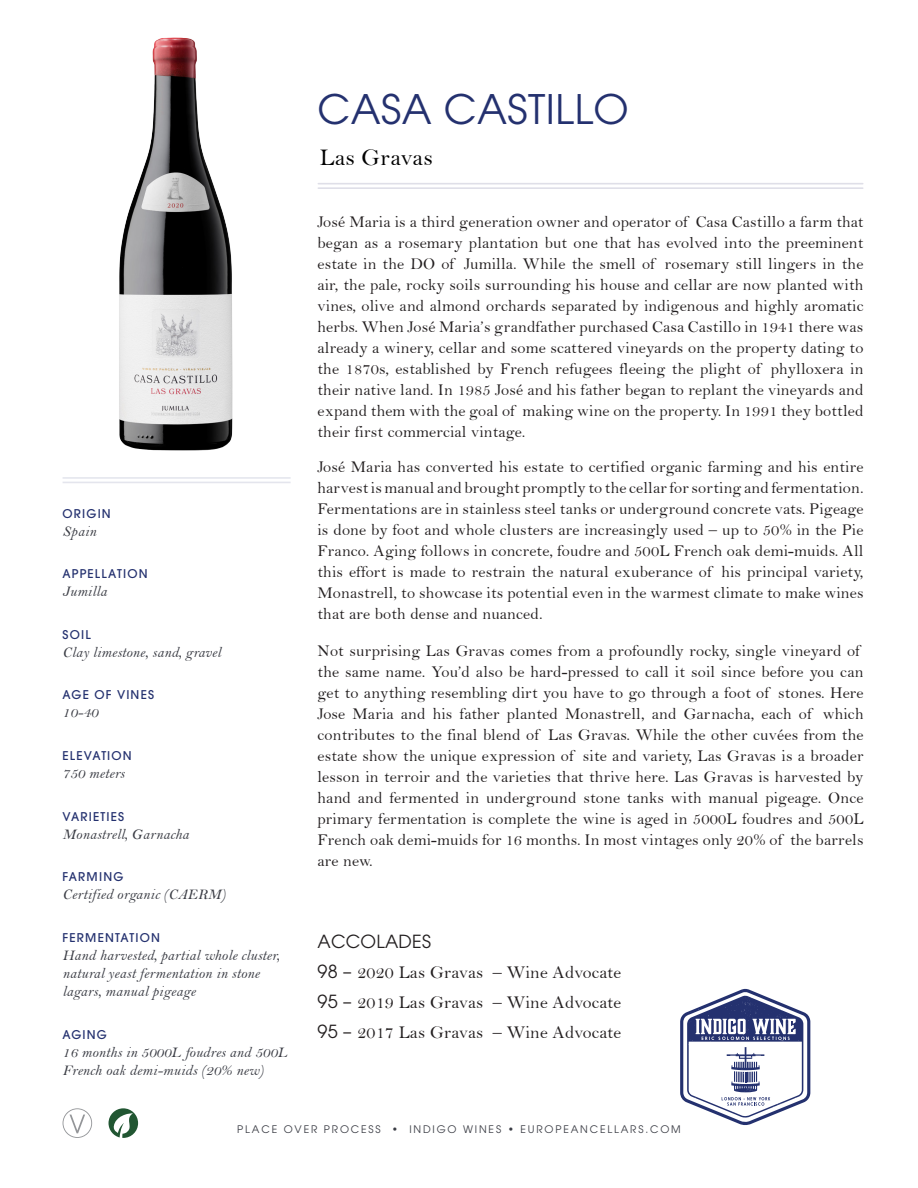
<style>
.page{position:relative;width:918px;height:1188px;background:#fff}
.page>*{position:absolute;margin:0;border:0;box-sizing:border-box;transform-origin:0 0}
.t1{font:40.5px "ITC Avant Garde Pro";letter-spacing:.01em;color:#24316f}
.t2{font:24px "Bell";letter-spacing:.01em;color:#000}
.Rating{font:18px "Bell";letter-spacing:.01em;color:#231f20}
.t3{font:18px "ITC Avant Garde Pro";letter-spacing:.01em;color:#231f20}
.Bio_text{font:16.5px/21px "Bell";letter-spacing:.01em;color:#231f20;text-align:justify}
.Spec_Answer{font:15px/18px "Bell MT Italic";letter-spacing:.01em;color:#3a3c44}
.Spec_Category{font:500 12px "ITC Avant Garde Pro";letter-spacing:.1em;color:#24316f}
.t4{font:10.35px "ITC Avant Garde Pro";letter-spacing:.175em;color:#3a3c44}
.s1{font-family:"ITC Avant Garde Pro"}
</style>
<div class="page">
<hr style="left:318px;top:183px;width:545px;height:2px;background:#807ea4">
<hr style="left:318px;top:187px;width:545px;height:2px;background:#807ea4">
<hr style="left:63px;top:482px;width:228px;height:1px;background:#24316f">
<hr style="left:63px;top:477px;width:228px;height:2px;background:#24316f">
<svg style="left:680px;top:989px;width:131px;height:136px"></svg>
<img style="left:63px;top:37px;width:228px;height:441px">
<svg style="left:109px;top:1108px;width:29px;height:30px"></svg>
<svg style="left:63px;top:1108px;width:29px;height:30px"></svg>
<h1 class="t1" style="left:317px;top:84px;width:313px">CASA CASTILLO</h1>
<p class="Spec_Category" style="left:63px;top:506px;width:50px">ORIGIN</p>
<p class="Spec_Answer" style="left:63px;top:522px;width:35px">Spain</p>
<p class="Spec_Category" style="left:63px;top:566px;width:86px">APPELLATION</p>
<p class="Spec_Answer" style="left:63px;top:582px;width:46px">Jumilla</p>
<p class="Spec_Category" style="left:63px;top:627px;width:30px">SOIL</p>
<p class="Spec_Answer" style="left:63px;top:643px;width:160px">Clay limestone, sand, gravel</p>
<p class="Spec_Category" style="left:63px;top:687px;width:93px">AGE OF VINES</p>
<p class="Spec_Answer" style="left:63px;top:704px;width:37px">10-40</p>
<p class="Spec_Category" style="left:63px;top:748px;width:71px">ELEVATION</p>
<p class="Spec_Answer" style="left:63px;top:764px;width:64px">750 meters</p>
<p class="Spec_Category" style="left:63px;top:809px;width:63px">VARIETIES</p>
<p class="Spec_Answer" style="left:63px;top:825px;width:128px">Monastrell, Garnacha</p>
<p class="Spec_Category" style="left:63px;top:869px;width:62px">FARMING</p>
<p class="Spec_Answer" style="left:63px;top:886px;width:165px">Certified organic (CAERM)</p>
<p class="Spec_Category" style="left:63px;top:930px;width:99px">FERMENTATION</p>
<p class="Spec_Answer" style="left:63px;top:946px;width:219px">Hand harvested, partial whole cluster, natural yeast fermentation in stone lagars, manual pigeage</p>
<p class="Spec_Category" style="left:63px;top:1027px;width:46px">AGING</p>
<p class="Spec_Answer" style="left:63px;top:1043px;width:226px">16 months in 5000L foudres and 500L<br>French oak demi-muids (20% new)</p>
<p class="t2" style="left:320px;top:143px;width:114px">Las Gravas</p>
<p class="Bio_text" style="left:317px;top:211px;width:548px">José Maria is a third generation owner and operator of Casa Castillo a farm that began as a rosemary plantation but one that has evolved into the preeminent estate in the DO of Jumilla. While the smell of rosemary still lingers in the air, the pale, rocky soils surrounding his house and cellar are now planted with vines, olive and almond orchards separated by indigenous and highly aromatic herbs. When José Maria’s grandfather purchased Casa Castillo in 1941 there was already a winery, cellar and some scattered vineyards on the property dating to the 1870s, established by French refugees fleeing the plight of phylloxera in their native land. In 1985 José and his father began to replant the vineyards and expand them with the goal of making wine on the property. In 1991 they bottled their first commercial vintage.</p>
<p class="Bio_text" style="left:317px;top:456px;width:548px">José Maria has converted his estate to certified organic farming and his entire harvest is manual and brought promptly to the cellar for sorting and fermentation.<br>Fermentations are in stainless steel tanks or underground concrete vats. Pigeage is done by foot and whole clusters are increasingly used – up to 50% in the Pie Franco. Aging follows in concrete, foudre and 500L French oak demi-muids. All this effort is made to restrain the natural exuberance of his principal variety, Monastrell, to showcase its potential even in the warmest climate to make wines that are both dense and nuanced.</p>
<p class="Bio_text" style="left:318px;top:640px;width:548px;text-align:left">Not surprising Las Gravas comes from a profoundly rocky, single vineyard of the same name. You’d also be hard-pressed to call it soil since before you can get to anything resembling dirt you have to go through a foot of stones. Here Jose Maria and his father planted Monastrell, and Garnacha, each of which contributes to the final blend of Las Gravas. While the other cuvées from the estate show the unique expression of site and variety, Las Gravas is a broader lesson in terroir and the varieties that thrive here. Las Gravas is harvested by hand and fermented in underground stone tanks with manual pigeage. Once primary fermentation is complete the wine is aged in 5000L foudres and 500L French oak demi-muids for 16 months. In most vintages only 20% of the barrels are new.</p>
<p class="t3" style="left:318px;top:931px;width:115px">ACCOLADES</p>
<p class="Rating" style="left:318px;top:962px;width:305px"><span class="s1">98 –</span> 2020 Las Gravas – Wine Advocate</p>
<p class="Rating" style="left:318px;top:992px;width:305px"><span class="s1">95 –</span> 2019 Las Gravas – Wine Advocate</p>
<p class="Rating" style="left:318px;top:1022px;width:305px"><span class="s1">95 –</span> 2017 Las Gravas – Wine Advocate</p>
<p class="t4" style="left:237px;top:1123px;width:445px">PLACE OVER PROCESS • INDIGO WINES • EUROPEANCELLARS.COM</p>
</div>
